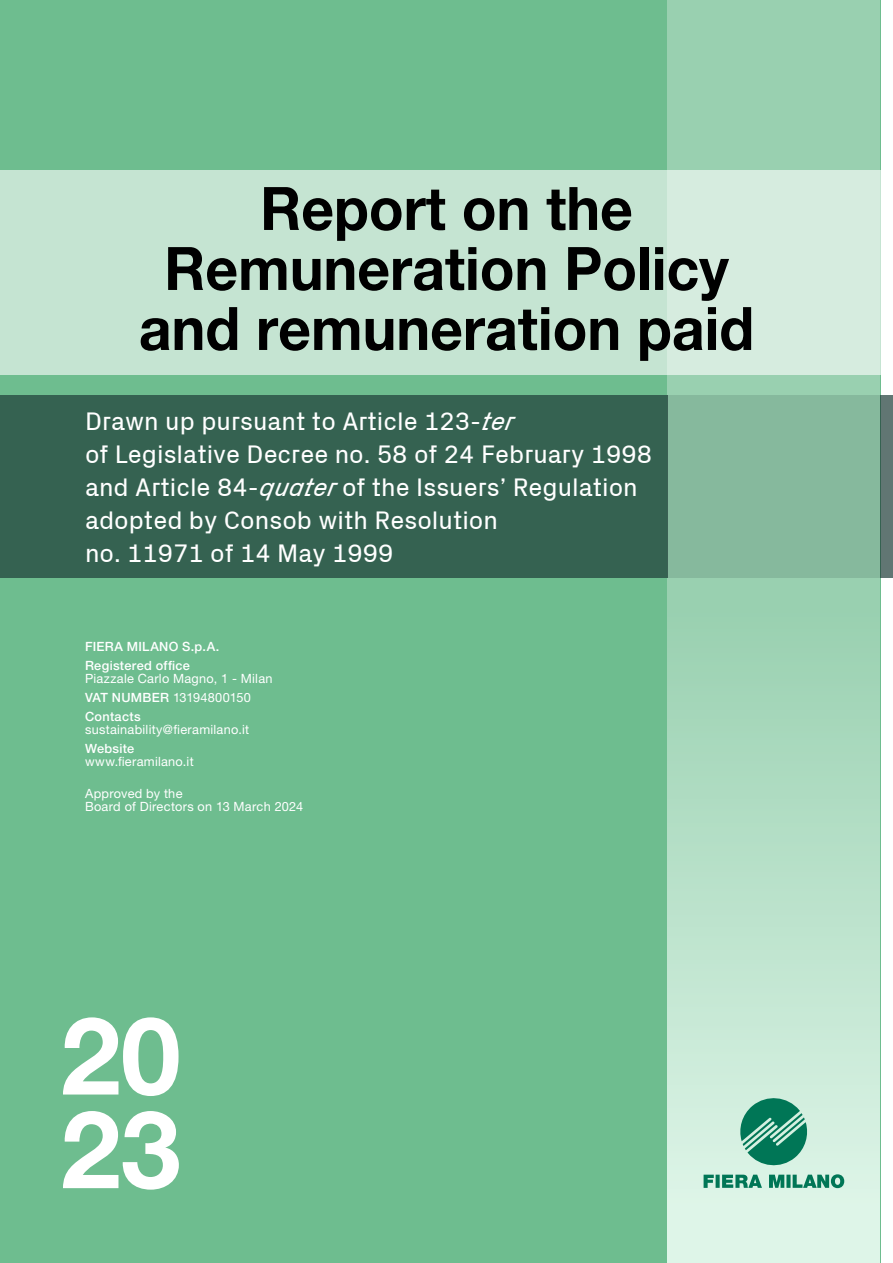
<style>
.page{position:relative;width:893px;height:1263px;background:#fff}
.page>*{position:absolute;margin:0;border:0;box-sizing:border-box;transform-origin:0 0}
.Cover_Anno{font:700 108px "Helvetica Neue LT Pro";color:#fff}
.Cover{font:700 60px/60px "Helvetica Neue LT Pro";color:#000;text-align:center;scale:.95 1}
.Cover_tt{font:25.5px/33px "Px Grotesk";color:#fff}
.Cover_tx{font:12.75px/12.8px "Helvetica Neue LT Pro";letter-spacing:.02em;color:#fff}
.Cover_tx-2{font:500 12.75px "Helvetica Neue LT Pro";letter-spacing:.025em;color:#fff}
.s1{font-style:italic}
.s2{font-weight:500}
</style>
<div class="page">
<div style="left:0;top:0;width:880px;height:1263px;background:#6ebd8f"></div>
<div style="left:0;top:170px;width:880px;height:204px;background:#c5e4d2"></div>
<svg style="left:668px;top:0;width:212px;height:1263px;background:#b9e0c9"></svg>
<div style="left:0;top:395px;width:668px;height:183px;background:#356251"></div>
<div style="left:880px;top:395px;width:13px;height:183px;background:#617673"></div>
<div style="left:668px;top:395px;width:212px;height:183px;background:#86b99d"></div>
<svg style="left:704px;top:1094px;width:140px;height:94px;background:#94cbb7"></svg>
<p class="Cover" style="left:164px;top:177px;width:596px">Report on the<br>Remuneration Policy</p>
<p class="Cover" style="left:139px;top:297px;width:649px">and remuneration paid</p>
<p class="Cover_tt" style="left:85px;top:404px;width:568px">Drawn up pursuant to Article 123-<span class="s1">ter<br></span>of Legislative Decree no. 58 of 24 February 1998 and Article 84-<span class="s1">quater</span>of the Issuers’ Regulation adopted by Consob with Resolution</p>
<p class="Cover_tt" style="left:85px;top:536px;width:310px">no. 11971 of 14 May 1999</p>
<p class="Cover_tx-2" style="left:85px;top:639px;width:136px">FIERA MILANO S.p.A.</p>
<p class="Cover_tx" style="left:85px;top:659px;width:189px"><span class="s2">Registered office<br></span>Piazzale Carlo Magno, 1 - Milan</p>
<p class="Cover_tx" style="left:85px;top:691px;width:167px"><span class="s2">VAT NUMBER</span> 13194800150</p>
<p class="Cover_tx" style="left:85px;top:710px;width:166px"><span class="s2">Contacts </span>sustainability@fieramilano.it</p>
<p class="Cover_tx" style="left:85px;top:742px;width:110px"><span class="s2">Website </span>www.fieramilano.it</p>
<p class="Cover_tx" style="left:85px;top:787px;width:220px">Approved by the<br>Board of Directors on 13 March 2024</p>
<p class="Cover_Anno" style="left:61px;top:989px;width:122px">20</p>
<p class="Cover_Anno" style="left:61px;top:1083px;width:122px">23</p>
</div>
